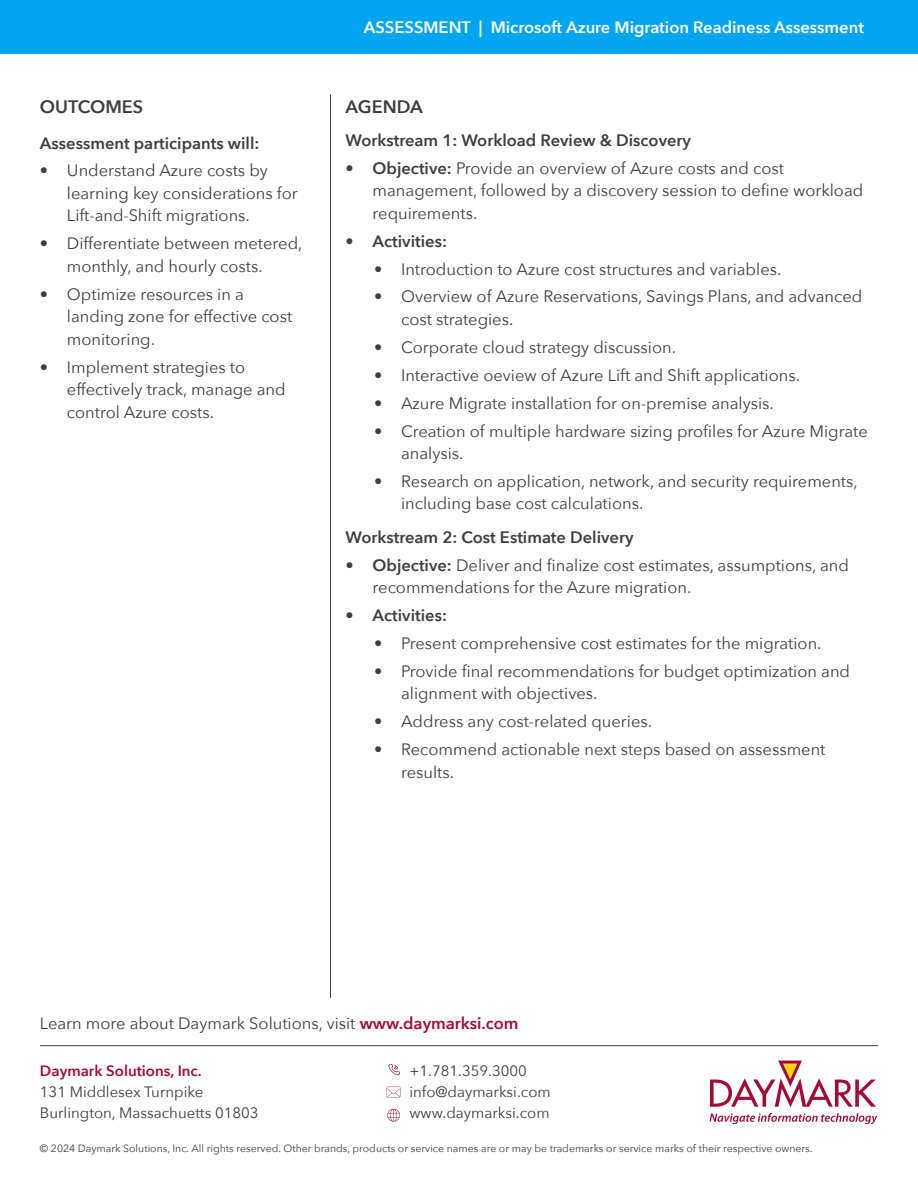
<style>
.page{position:relative;width:918px;height:1188px;background:#fff}
.page>*{position:absolute;margin:0;border:0;box-sizing:border-box;transform-origin:0 0}
.Heading{font:600 18px "Avenir Next";color:#3e3e3f}
.Body{font:16.5px/22.5px "Avenir Next";color:#3e3e3f}
.Bold{font:600 16.5px "Avenir Next";color:#3e3e3f}
.Bold-2{font:600 16.5px "Avenir Next";color:#fff}
.Text{font:15px "Avenir Next";color:#3e3e3f}
.t1{font:600 15px "Avenir Next";color:#a30a34}
.Copyright{font:10.5px "Avenir Next";color:#3e3e3f}
.s1{font-weight:600}
.s2{font-weight:600;color:#a30a34}
</style>
<div class="page">
<hr style="left:40px;top:1045px;width:838px;height:1px;background:#3e3e3f">
<svg style="left:710px;top:1061px;width:166px;height:46px"></svg>
<svg style="left:710px;top:1113px;width:168px;height:11px"></svg>
<div style="left:0;top:0;width:918px;height:54px;background:#00a5ef"></div>
<hr style="left:330px;top:94px;width:1px;height:904px;background:#3e3e3f">
<svg style="left:388px;top:1064px;width:12px;height:11px"></svg>
<svg style="left:387px;top:1087px;width:14px;height:10px"></svg>
<svg style="left:387px;top:1109px;width:13px;height:13px"></svg>
<p class="Heading" style="left:40px;top:91px;width:105px">OUTCOMES</p>
<p class="Bold" style="left:40px;top:129px;width:221px">Assessment participants will:</p>
<p class="Body" style="left:67px;top:159px;width:232px;text-indent:-27px">• Understand Azure costs by learning key considerations for<br>Lift-and-Shift migrations.</p>
<p class="Body" style="left:67px;top:232px;width:237px;text-indent:-27px">• Differentiate between metered, monthly, and hourly costs.</p>
<p class="Body" style="left:67px;top:282px;width:227px;text-indent:-27px">• Optimize resources in a landing zone for effective cost monitoring.</p>
<p class="Body" style="left:67px;top:355px;width:220px;text-indent:-27px">• Implement strategies to effectively track, manage and control Azure costs.</p>
<p class="Bold-2" style="left:364px;top:13px;width:502px">ASSESSMENT | Microsoft Azure Migration Readiness Assessment</p>
<p class="Heading" style="left:346px;top:91px;width:79px">AGENDA</p>
<p class="Bold" style="left:346px;top:126px;width:347px">Workstream 1: Workload Review &amp; Discovery</p>
<p class="Body" style="left:373px;top:156px;width:492px;text-indent:-27px"><span class="s1">• Objective:</span> Provide an overview of Azure costs and cost management, followed by a discovery session to define workload requirements.</p>
<p class="Bold" style="left:346px;top:227px;width:103px">• Activities:</p>
<p class="Body" style="left:374px;top:257px;width:409px">• Introduction to Azure cost structures and variables.</p>
<p class="Body" style="left:401px;top:285px;width:463px;text-indent:-27px">• Overview of Azure Reservations, Savings Plans, and advanced cost strategies.</p>
<p class="Body" style="left:374px;top:335px;width:303px">• Corporate cloud strategy discussion.</p>
<p class="Body" style="left:374px;top:363px;width:427px">• Interactive oeview of Azure Lift and Shift applications.</p>
<p class="Body" style="left:374px;top:391px;width:401px">• Azure Migrate installation for on-premise analysis.</p>
<p class="Body" style="left:401px;top:419px;width:468px;text-indent:-27px">• Creation of multiple hardware sizing profiles for Azure Migrate analysis.</p>
<p class="Body" style="left:401px;top:469px;width:458px;text-indent:-27px">• Research on application, network, and security requirements, including base cost calculations.</p>
<p class="Bold" style="left:346px;top:523px;width:289px">Workstream 2: Cost Estimate Delivery</p>
<p class="Body" style="left:373px;top:553px;width:478px;text-indent:-27px"><span class="s1">• Objective:</span> Deliver and finalize cost estimates, assumptions, and recommendations for the Azure migration.</p>
<p class="Bold" style="left:346px;top:601px;width:103px">• Activities:</p>
<p class="Body" style="left:374px;top:631px;width:449px">• Present comprehensive cost estimates for the migration.</p>
<p class="Body" style="left:401px;top:659px;width:451px;text-indent:-27px">• Provide final recommendations for budget optimization and alignment with objectives.</p>
<p class="Body" style="left:374px;top:710px;width:279px">• Address any cost-related queries.</p>
<p class="Body" style="left:401px;top:737px;width:426px;text-indent:-27px">• Recommend actionable next steps based on assessment results.</p>
<p class="Body" style="left:40px;top:1011px;width:480px">Learn more about Daymark Solutions, visit <span class="s2">www.daymarksi.com</span></p>
<p class="t1" style="left:40px;top:1057px;width:163px">Daymark Solutions, Inc.</p>
<p class="Text" style="left:40px;top:1079px;width:165px">131 Middlesex Turnpike</p>
<p class="Text" style="left:40px;top:1100px;width:220px">Burlington, Massachuetts 01803</p>
<p class="Text" style="left:409px;top:1058px;width:119px">+1.781.359.3000</p>
<p class="Text" style="left:409px;top:1079px;width:143px">info@daymarksi.com</p>
<p class="Text" style="left:409px;top:1100px;width:142px">www.daymarksi.com</p>
<p class="Copyright" style="left:40px;top:1139px;width:774px">© 2024 Daymark Solutions, Inc. All rights reserved. Other brands, products or service names are or may be trademarks or service marks of their respective owners.</p>
</div>
